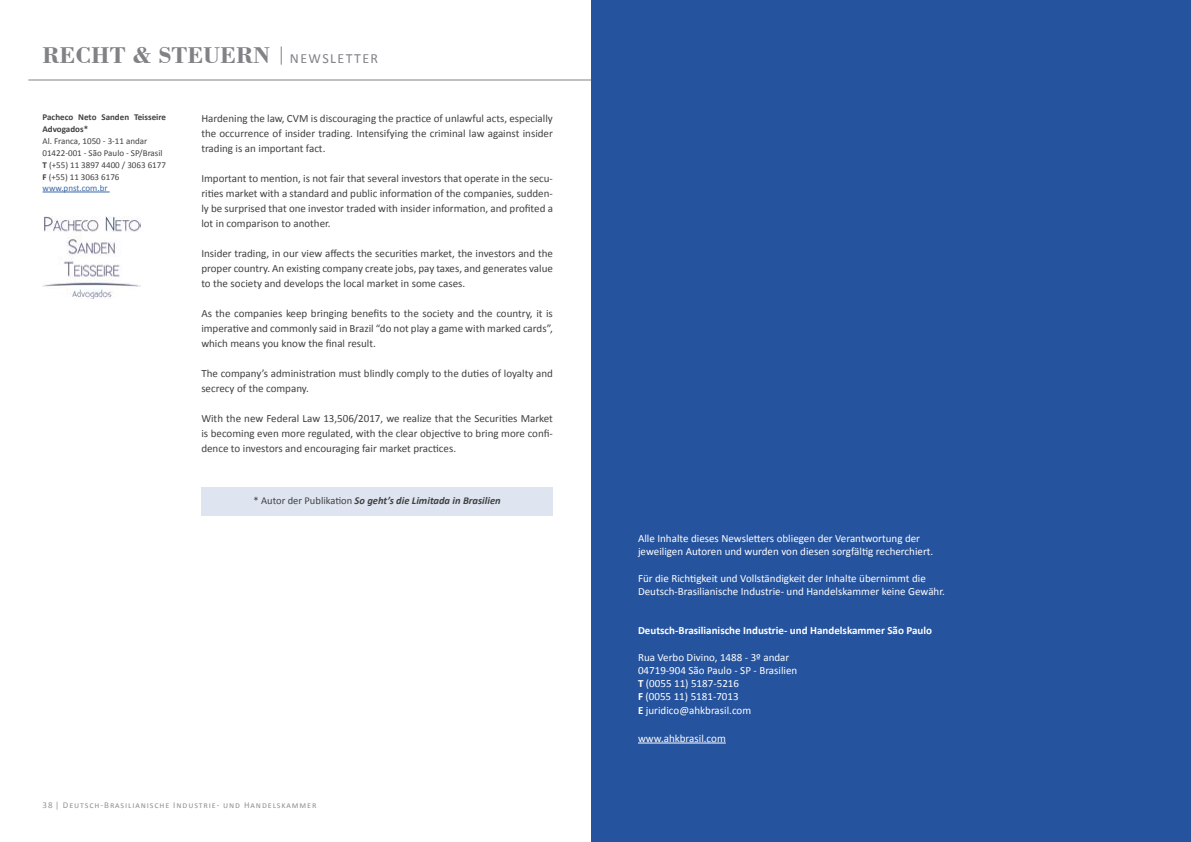
<style>
.page{position:relative;width:1191px;height:842px;background:#fff}
.page>*{position:absolute;margin:0;border:0;box-sizing:border-box;transform-origin:0 0}
.t1{font:700 24px "Bodoni BT";color:#808285}
.t2{font:11px/15px "Calibri";color:#414042;text-align:justify}
.t3{font:11px/13.2px "Calibri";color:#fff}
.t4{font:700 11px "Calibri";color:#fff}
.t5{font:italic 700 10.5px "Calibri";color:#414042}
.t6{font:9px/12px "Calibri";color:#414042}
.t7{font:9px "Calibri";letter-spacing:.1em;color:#939598}
.t8{font:700 9px/12px "Calibri";color:#414042}
.t9{font:9px "Calibri";color:#3a68a5}
.s1{font-family:"Calibri";font-weight:400;font-size:14px}
.s2{font-weight:700}
.s3{font-weight:400;font-style:normal}
</style>
<div class="page">
<svg style="left:281px;top:47px;width:1px;height:18px"></svg>
<hr style="left:28px;top:80px;width:1137px;height:1px;background:#808285">
<div style="left:592px;top:0;width:599px;height:842px;background:#25539e"></div>
<hr style="left:638px;top:743px;width:88px;height:1px;background:#fff">
<div style="left:201px;top:487px;width:352px;height:28px;background:#dee5f0"></div>
<hr style="left:43px;top:192px;width:67px;height:1px;background:#3a68a5">
<img style="left:43px;top:217px;width:98px;height:82px">
<h1 class="t1" style="left:43px;top:41px;width:337px">RECHT &amp; STEUERN <span class="s1">NEWSLETTER</span></h1>
<p class="t8" style="left:43px;top:111px;width:125px">Pacheco Neto Sanden Teisseire<br>Advogados*</p>
<p class="t6" style="left:43px;top:135px;width:125px">Al. Franca, 1050 - 3-11 andar<br>01422-001 - São Paulo - SP/Brasil<br><span class="s2">T</span> (+55) 11 3897 4400 / 3063 6177<br><span class="s2">F</span> (+55) 11 3063 6176</p>
<p class="t9" style="left:43px;top:182px;width:67px">www.pnst.com.br</p>
<p class="t2" style="left:201px;top:110px;width:353px">Hardening the law, CVM is discouraging the practice of unlawful acts, especially the occurrence of insider trading. Intensifying the criminal law against insider trading is an important fact.</p>
<p class="t2" style="left:201px;top:170px;width:353px">Important to mention, is not fair that several investors that operate in the secu&shy;rities market with a standard and public information of the companies, sudden&shy;ly be surprised that one investor traded with insider information, and profited a lot in comparison to another.</p>
<p class="t2" style="left:201px;top:245px;width:353px">Insider trading, in our view affects the securities market, the investors and the proper country. An existing company create jobs, pay taxes, and generates value to the society and develops the local market in some cases.</p>
<p class="t2" style="left:201px;top:305px;width:353px">As the companies keep bringing benefits to the society and the country, it is imperative and commonly said in Brazil “do not play a game with marked cards”, which means you know the final result.</p>
<p class="t2" style="left:201px;top:365px;width:353px">The company’s administration must blindly comply to the duties of loyalty and secrecy of the company.</p>
<p class="t2" style="left:201px;top:410px;width:353px">With the new Federal Law 13,506/2017, we realize that the Securities Market is becoming even more regulated, with the clear objective to bring more confi&shy;dence to investors and encouraging fair market practices.</p>
<p class="t5" style="left:253px;top:494px;width:249px"><span class="s3">* Autor der Publikation</span> So geht’s die Limitada in Brasilien</p>
<p class="t7" style="left:43px;top:799px;width:275px">38 | Deutsch-Brasilianische Industrie- und Handelskammer</p>
<p class="t3" style="left:638px;top:531px;width:297px">Alle Inhalte dieses Newsletters obliegen der Verantwortung der jeweiligen Autoren und wurden von diesen sorgfältig recherchiert.</p>
<p class="t3" style="left:638px;top:571px;width:308px">Für die Richtigkeit und Vollständigkeit der Inhalte übernimmt die<br>Deutsch-Brasilianische Industrie- und Handelskammer keine Gewähr.</p>
<p class="t4" style="left:638px;top:624px;width:295px">Deutsch-Brasilianische Industrie- und Handelskammer São Paulo</p>
<p class="t3" style="left:638px;top:650px;width:161px">Rua Verbo Divino, 1488 - 3º andar<br>04719-904 São Paulo - SP - Brasilien<br><span class="s2">T</span> (0055 11) 5187-5216<br><span class="s2">F</span> (0055 11) 5181-7013<br><span class="s2">E</span> juridico@ahkbrasil.com</p>
<p class="t3" style="left:638px;top:731px;width:89px">www.ahkbrasil.com</p>
</div>
